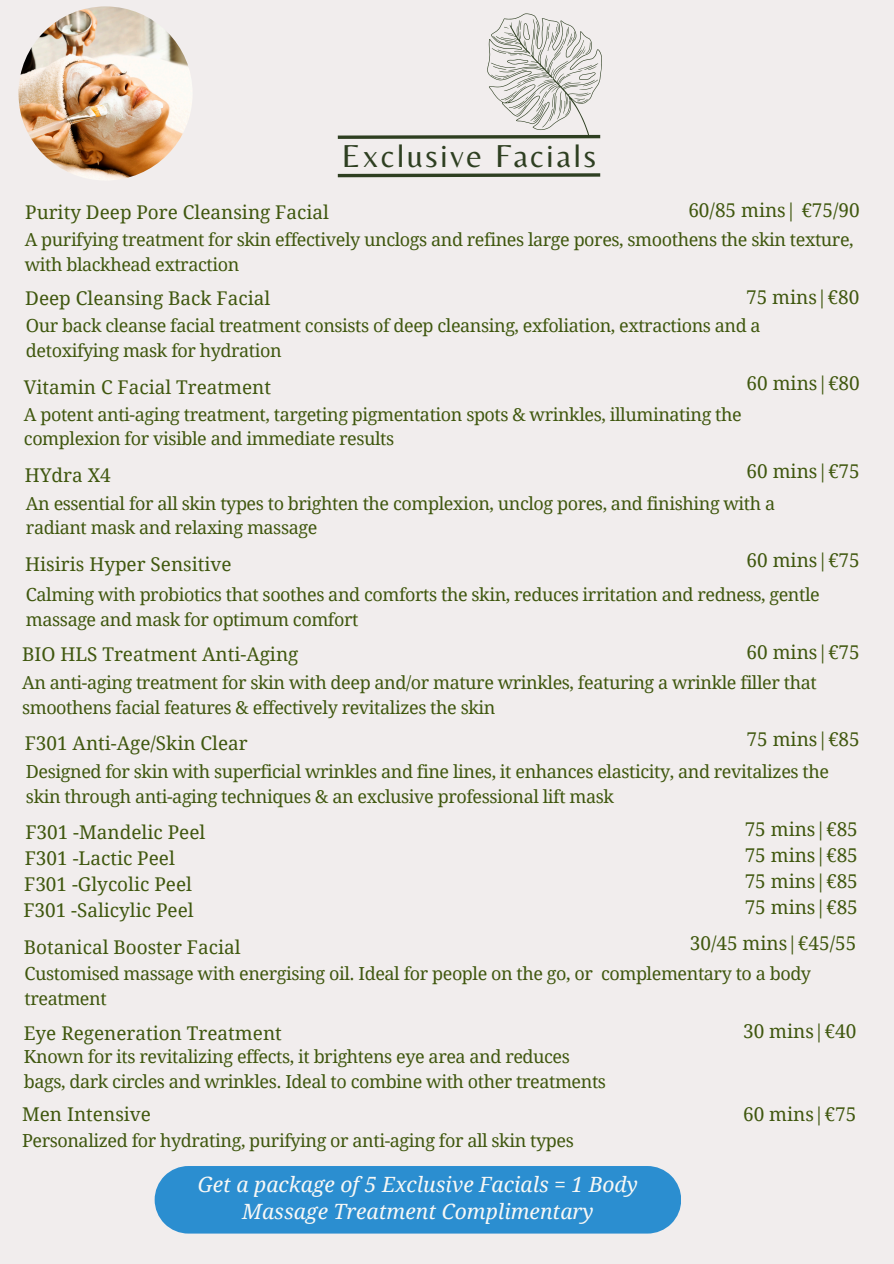
<style>
.page{position:relative;width:894px;height:1264px;background:#fff}
.page>*{position:absolute;margin:0;border:0;box-sizing:border-box;transform-origin:0 0}
.t1{font:33px "Belleza";letter-spacing:.075em;color:#2e3f21}
.t2{font:italic 21px/26.8px "Droid Serif";color:#f7f8f6;text-align:center}
.t3{font:18.9px "Droid Serif";color:#3f570e}
.t4{font:18px/24.8px "Droid Serif";letter-spacing:-.025em;color:#3f570e}
</style>
<div class="page">
<div style="left:0;top:0;width:893px;height:1263px;background:#f1eded"></div>
<img style="left:18px;top:6px;width:174px;height:174px;border-radius:50%">
<svg style="left:337px;top:173px;width:264px;height:5px"></svg>
<svg style="left:337px;top:13px;width:265px;height:126px"></svg>
<div style="left:155px;top:1166px;width:526px;height:67px;background:#2b8ed0"></div>
<p class="t1" style="left:342px;top:137px;width:255px">Exclusive Facials</p>
<p class="t3" style="left:688px;top:200px;width:173px">60/85 mins| €75/90</p>
<p class="t3" style="left:25px;top:202px;width:305px">Purity Deep Pore Cleansing Facial</p>
<p class="t4" style="left:25px;top:227px;width:830px">A purifying treatment for skin effectively unclogs and refines large pores, smoothens the skin texture, with blackhead extraction</p>
<p class="t3" style="left:746px;top:286px;width:115px">75 mins|€80</p>
<p class="t3" style="left:25px;top:288px;width:246px">Deep Cleansing Back Facial</p>
<p class="t4" style="left:26px;top:313px;width:736px">Our back cleanse facial treatment consists of deep cleansing, exfoliation, extractions and a detoxifying mask for hydration</p>
<p class="t3" style="left:746px;top:372px;width:115px">60 mins|€80</p>
<p class="t3" style="left:24px;top:376px;width:249px">Vitamin C Facial Treatment</p>
<p class="t4" style="left:24px;top:402px;width:719px">A potent anti-aging treatment, targeting pigmentation spots &amp; wrinkles, illuminating the complexion for visible and immediate results</p>
<h1 class="t3" style="left:25px;top:464px;width:88px">HYdra X4</h1>
<p class="t3" style="left:746px;top:460px;width:115px">60 mins|€75</p>
<p class="t4" style="left:26px;top:491px;width:750px">An essential for all skin types to brighten the complexion, unclog pores, and finishing with a radiant mask and relaxing massage</p>
<p class="t3" style="left:746px;top:549px;width:115px">60 mins|€75</p>
<p class="t3" style="left:25px;top:553px;width:208px">Hisiris Hyper Sensitive</p>
<p class="t4" style="left:26px;top:583px;width:795px">Calming with probiotics that soothes and comforts the skin, reduces irritation and redness, gentle massage and mask for optimum comfort</p>
<p class="t3" style="left:746px;top:641px;width:115px">60 mins|€75</p>
<p class="t3" style="left:22px;top:643px;width:278px">BIO HLS Treatment Anti-Aging</p>
<p class="t4" style="left:22px;top:670px;width:796px">An anti-aging treatment for skin with deep and/or mature wrinkles, featuring a wrinkle filler that smoothens facial features &amp; effectively revitalizes the skin</p>
<p class="t3" style="left:746px;top:729px;width:115px">75 mins|€85</p>
<p class="t3" style="left:25px;top:733px;width:224px">F301 Anti-Age/Skin Clear</p>
<p class="t4" style="left:26px;top:759px;width:804px">Designed for skin with superficial wrinkles and fine lines, it enhances elasticity, and revitalizes the skin through anti-aging techniques &amp; an exclusive professional lift mask</p>
<p class="t3" style="left:25px;top:821px;width:181px">F301 -Mandelic Peel</p>
<p class="t3" style="left:744px;top:818px;width:115px">75 mins|€85</p>
<p class="t3" style="left:25px;top:847px;width:151px">F301 -Lactic Peel</p>
<p class="t3" style="left:744px;top:844px;width:115px">75 mins|€85</p>
<p class="t3" style="left:24px;top:873px;width:169px">F301 -Glycolic Peel</p>
<p class="t3" style="left:744px;top:870px;width:115px">75 mins|€85</p>
<p class="t3" style="left:23px;top:899px;width:172px">F301 -Salicylic Peel</p>
<p class="t3" style="left:744px;top:896px;width:115px">75 mins|€85</p>
<p class="t3" style="left:689px;top:932px;width:168px">30/45 mins|€45/55</p>
<p class="t3" style="left:24px;top:936px;width:218px">Botanical Booster Facial</p>
<p class="t4" style="left:25px;top:961px;width:787px">Customised massage with energising oil. Ideal for people on the go, or complementary to a body treatment</p>
<p class="t3" style="left:24px;top:1022px;width:259px">Eye Regeneration Treatment</p>
<p class="t3" style="left:743px;top:1020px;width:115px">30 mins|€40</p>
<p class="t4" style="left:24px;top:1044px;width:547px">Known for its revitalizing effects, it brightens eye area and reduces</p>
<p class="t4" style="left:24px;top:1069px;width:583px">bags, dark circles and wrinkles. Ideal to combine with other treatments</p>
<p class="t3" style="left:22px;top:1103px;width:130px">Men Intensive</p>
<p class="t4" style="left:22px;top:1128px;width:553px">Personalized for hydrating, purifying or anti-aging for all skin types</p>
<p class="t3" style="left:743px;top:1103px;width:115px">60 mins|€75</p>
<p class="t2" style="left:198px;top:1171px;width:441px">Get a package of 5 Exclusive Facials = 1 Body<br>Massage Treatment Complimentary</p>
</div>
